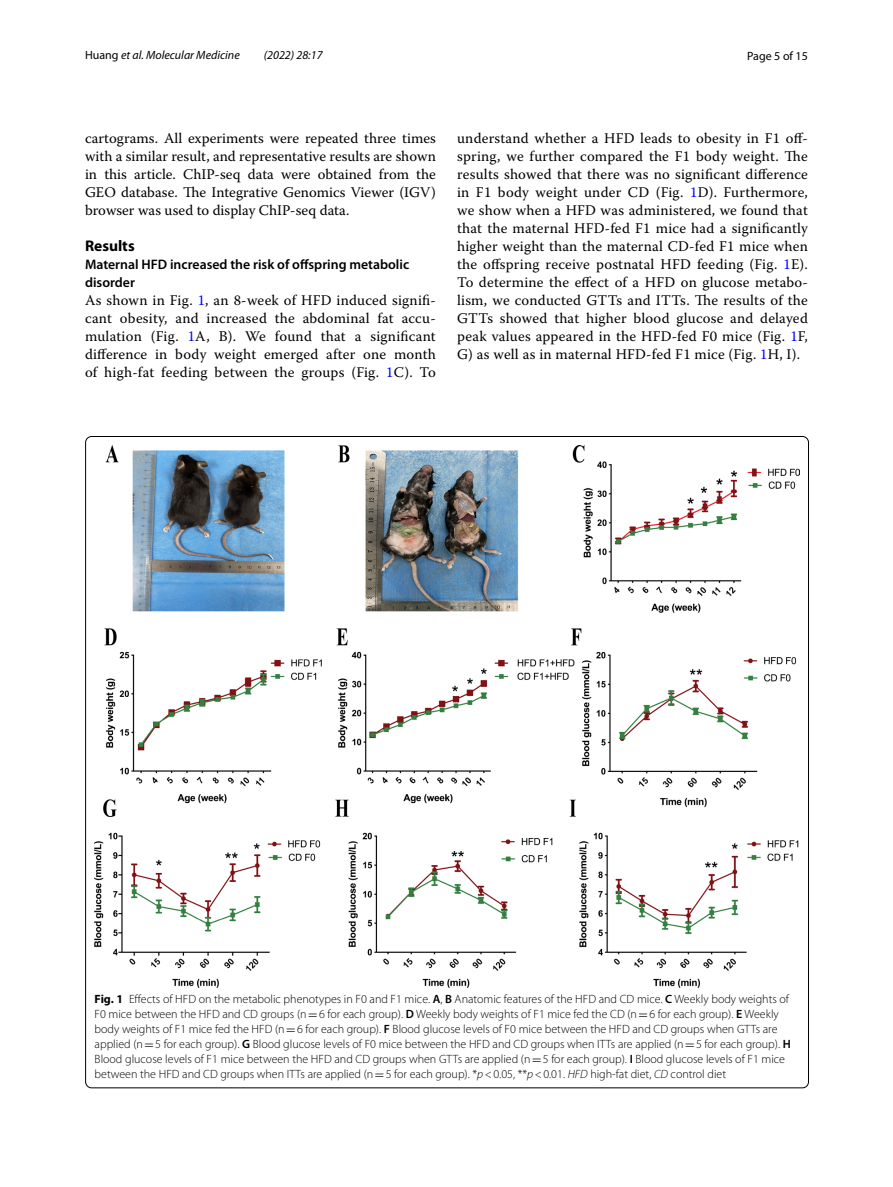
<style>
.page{position:relative;width:893px;height:1187px;background:#fff}
.page>*{position:absolute;margin:0;border:0;box-sizing:border-box;transform-origin:0 0}
.t1{font:700 15.45px "Myriad Pro";color:#000}
.t2{font:14.7px/18px "Warnock Pro";letter-spacing:.015em;color:#000;text-align:justify}
.t3{font:600 13.8px/18px "Myriad Pro";color:#000}
.t4{font:300 12px/15px "Myriad Pro";color:#000}
.t5{font:italic 12px "Myriad Pro";color:#000}
.t6{font:12px "Myriad Pro";color:#000}
.s1{font-style:normal}
.s2{color:#00f}
.s3{font-weight:700}
.s4{font-weight:600}
.s5{font-family:"MTSY";font-weight:400}
.s6{font-style:italic}
</style>
<div class="page">
<img style="left:94px;top:445px;width:706px;height:542px">
<p class="t5" style="left:85px;top:48px;width:156px"><span class="s1">Huang</span> et al. Molecular Medicine</p>
<p class="t5" style="left:264px;top:48px;width:60px">(2022) 28:17</p>
<p class="t6" style="left:747px;top:48px;width:62px">Page 5 of 15</p>
<p class="t2" style="left:85px;top:128px;width:352px">cartograms. All experiments were repeated three times with a similar result, and representative results are shown in this article. ChIP-seq data were obtained from the GEO database. The Integrative Genomics Viewer (IGV) browser was used to display ChIP-seq data.</p>
<p class="t1" style="left:85px;top:235px;width:51px">Results</p>
<p class="t3" style="left:85px;top:255px;width:326px">Maternal HFD increased the risk of offspring metabolic disorder</p>
<p class="t2" style="left:85px;top:290px;width:352px">As shown in Fig. <span class="s2">1</span>, an 8-week of HFD induced signifi&shy;cant obesity, and increased the abdominal fat accu&shy;mulation (Fig. <span class="s2">1</span>A, B). We found that a significant difference in body weight emerged after one month of high-fat feeding between the groups (Fig. <span class="s2">1</span>C). To</p>
<p class="t2" style="left:457px;top:128px;width:352px">understand whether a HFD leads to obesity in F1 off&shy;spring, we further compared the F1 body weight. The results showed that there was no significant difference in F1 body weight under CD (Fig. <span class="s2">1</span>D). Furthermore, we show when a HFD was administered, we found that that the maternal HFD-fed F1 mice had a significantly higher weight than the maternal CD-fed F1 mice when the offspring receive postnatal HFD feeding (Fig. <span class="s2">1</span>E).<br>To determine the effect of a HFD on glucose metabo&shy;lism, we conducted GTTs and ITTs. The results of the GTTs showed that higher blood glucose and delayed peak values appeared in the HFD-fed F0 mice (Fig. <span class="s2">1</span>F, G) as well as in maternal HFD-fed F1 mice (Fig. <span class="s2">1</span>H, I).</p>
<p class="t4" style="left:95px;top:991px;width:698px"><span class="s3">Fig. 1</span> Effects of HFD on the metabolic phenotypes in F0 and F1 mice. <span class="s4">A</span>, <span class="s4">B</span> Anatomic features of the HFD and CD mice. <span class="s4">C</span> Weekly body weights of F0 mice between the HFD and CD groups (n<span class="s5">=</span>6 for each group). <span class="s4">D</span> Weekly body weights of F1 mice fed the CD (n<span class="s5">=</span>6 for each group). <span class="s4">E</span> Weekly body weights of F1 mice fed the HFD (n<span class="s5">=</span>6 for each group). <span class="s4">F</span> Blood glucose levels of F0 mice between the HFD and CD groups when GTTs are applied (n<span class="s5">=</span>5 for each group). <span class="s4">G</span> Blood glucose levels of F0 mice between the HFD and CD groups when ITTs are applied (n<span class="s5">=</span>5 for each group). <span class="s4">H </span>Blood glucose levels of F1 mice between the HFD and CD groups when GTTs are applied (n<span class="s5">=</span>5 for each group). <span class="s4">I</span> Blood glucose levels of F1 mice between the HFD and CD groups when ITTs are applied (n<span class="s5">=</span>5 for each group). *<span class="s6">p</span>&lt;0.05, **<span class="s6">p</span>&lt;0.01. <span class="s6">HFD</span> high-fat diet, <span class="s6">CD</span> control diet</p>
</div>
